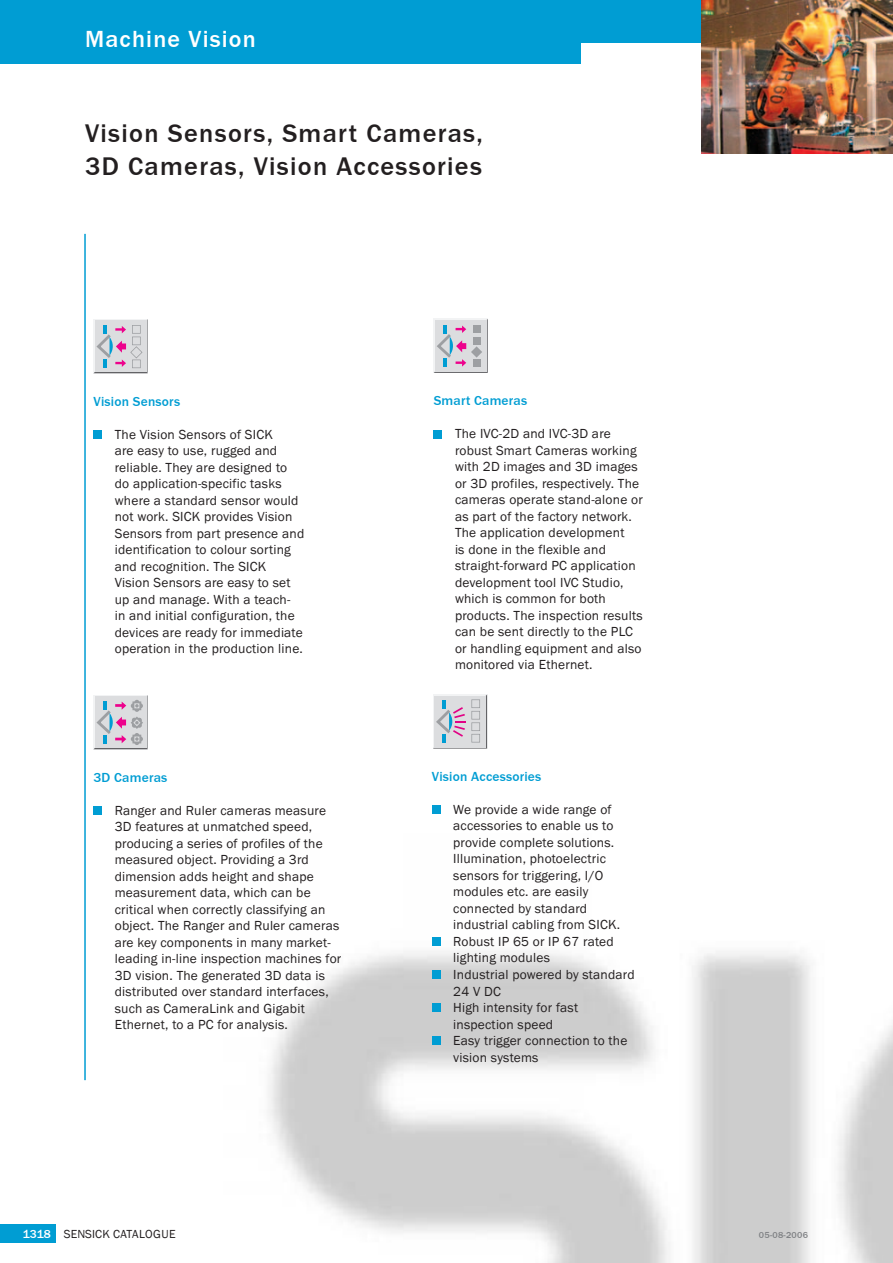
<style>
.page{position:relative;width:893px;height:1263px;background:#fff}
.page>*{position:absolute;margin:0;border:0;box-sizing:border-box;transform-origin:0 0}
.t1{font:500 26.25px/33px "SICK Franklin";letter-spacing:.05em;color:#231f20}
.t2{font:500 24px "SICK Franklin";letter-spacing:.05em;color:#fff}
.t3{font:13.5px/16.5px "SICK Franklin";letter-spacing:.015em;color:#231f20}
.t4{font:500 13.5px "SICK Franklin";letter-spacing:.015em;color:#009dd3}
.t5{font:12px "SICK Franklin";letter-spacing:.005em;color:#231f20}
.t6{font:500 12px "SICK Franklin";color:#fff}
.t7{font:500 9px "SICK Franklin";letter-spacing:.03em;color:#808285}
</style>
<div class="page">
<img style="left:268px;top:937px;width:625px;height:326px">
<div style="left:0;top:0;width:893px;height:42px;background:#009dd3"></div>
<div style="left:0;top:0;width:581px;height:64px;background:#009dd3"></div>
<div style="left:0;top:1224px;width:55px;height:18px;background:#009dd3"></div>
<hr style="left:84px;top:234px;width:2px;height:846px;background:#009dd3">
<img style="left:702px;top:0;width:191px;height:153px">
<svg style="left:434px;top:319px;width:54px;height:54px;background:#cbc8d2"></svg>
<div style="left:473px;top:336px;width:7px;height:8px;background:#9d9fa2"></div>
<div style="left:473px;top:325px;width:7px;height:8px;background:#9d9fa2"></div>
<div style="left:434px;top:430px;width:8px;height:8px;background:#009dd3"></div>
<svg style="left:94px;top:319px;width:54px;height:54px;background:#cdcad4"></svg>
<div style="left:94px;top:430px;width:8px;height:9px;background:#009dd3"></div>
<svg style="left:94px;top:695px;width:54px;height:54px;background:#cac6d1"></svg>
<div style="left:94px;top:806px;width:8px;height:9px;background:#009dd3"></div>
<svg style="left:433px;top:694px;width:54px;height:54px;background:#ceced6"></svg>
<div style="left:432px;top:805px;width:8px;height:9px;background:#009dd3"></div>
<div style="left:432px;top:937px;width:8px;height:9px;background:#009dd3"></div>
<div style="left:432px;top:970px;width:8px;height:9px;background:#009dd3"></div>
<div style="left:432px;top:1003px;width:8px;height:9px;background:#009dd3"></div>
<div style="left:432px;top:1036px;width:8px;height:9px;background:#009dd3"></div>
<h2 class="t2" style="left:85px;top:25px;width:172px">Machine Vision</h2>
<h1 class="t1" style="left:85px;top:117px;width:399px">Vision Sensors, Smart Cameras,<br>3D Cameras, Vision Accessories</h1>
<p class="t4" style="left:94px;top:393px;width:88px">Vision Sensors</p>
<p class="t3" style="left:115px;top:426px;width:191px">The Vision Sensors of SICK<br>are easy to use, rugged and reliable. They are designed to do application-specific tasks where a standard sensor would not work. SICK provides Vision<br>Sensors from part presence and identification to colour sorting and recognition. The SICK<br>Vision Sensors are easy to set up and manage. With a teach&shy;in and initial configuration, the devices are ready for immediate operation in the production line.</p>
<p class="t4" style="left:94px;top:769px;width:75px">3D Cameras</p>
<p class="t3" style="left:115px;top:802px;width:228px">Ranger and Ruler cameras measure 3D features at unmatched speed, producing a series of profiles of the measured object. Providing a 3rd dimension adds height and shape measurement data, which can be critical when correctly classifying an object. The Ranger and Ruler cameras are key components in many market&shy;leading in-line inspection machines for 3D vision. The generated 3D data is distributed over standard interfaces, such as CameraLink and Gigabit Ethernet, to a PC for analysis.</p>
<p class="t4" style="left:434px;top:393px;width:95px">Smart Cameras</p>
<p class="t3" style="left:455px;top:425px;width:189px">The IVC-2D and IVC-3D are robust Smart Cameras working with 2D images and 3D images or 3D profiles, respectively. The cameras operate stand-alone or as part of the factory network.<br>The application development<br>is done in the flexible and straight-forward PC application development tool IVC Studio, which is common for both products. The inspection results can be sent directly to the PLC or handling equipment and also monitored via Ethernet.</p>
<p class="t4" style="left:432px;top:769px;width:111px">Vision Accessories</p>
<p class="t3" style="left:453px;top:801px;width:183px">We provide a wide range of accessories to enable us to provide complete solutions.<br>Illumination, photoelectric sensors for triggering, I/O modules etc. are easily connected by standard industrial cabling from SICK.<br>Robust IP 65 or IP 67 rated lighting modules<br>Industrial powered by standard<br>24 V DC<br>High intensity for fast inspection speed<br>Easy trigger connection to the vision systems</p>
<p class="t6" style="left:23px;top:1226px;width:30px">1318</p>
<p class="t5" style="left:64px;top:1226px;width:113px">SENSICK CATALOGUE</p>
<p class="t7" style="left:759px;top:1229px;width:50px">05-08-2006</p>
</div>
